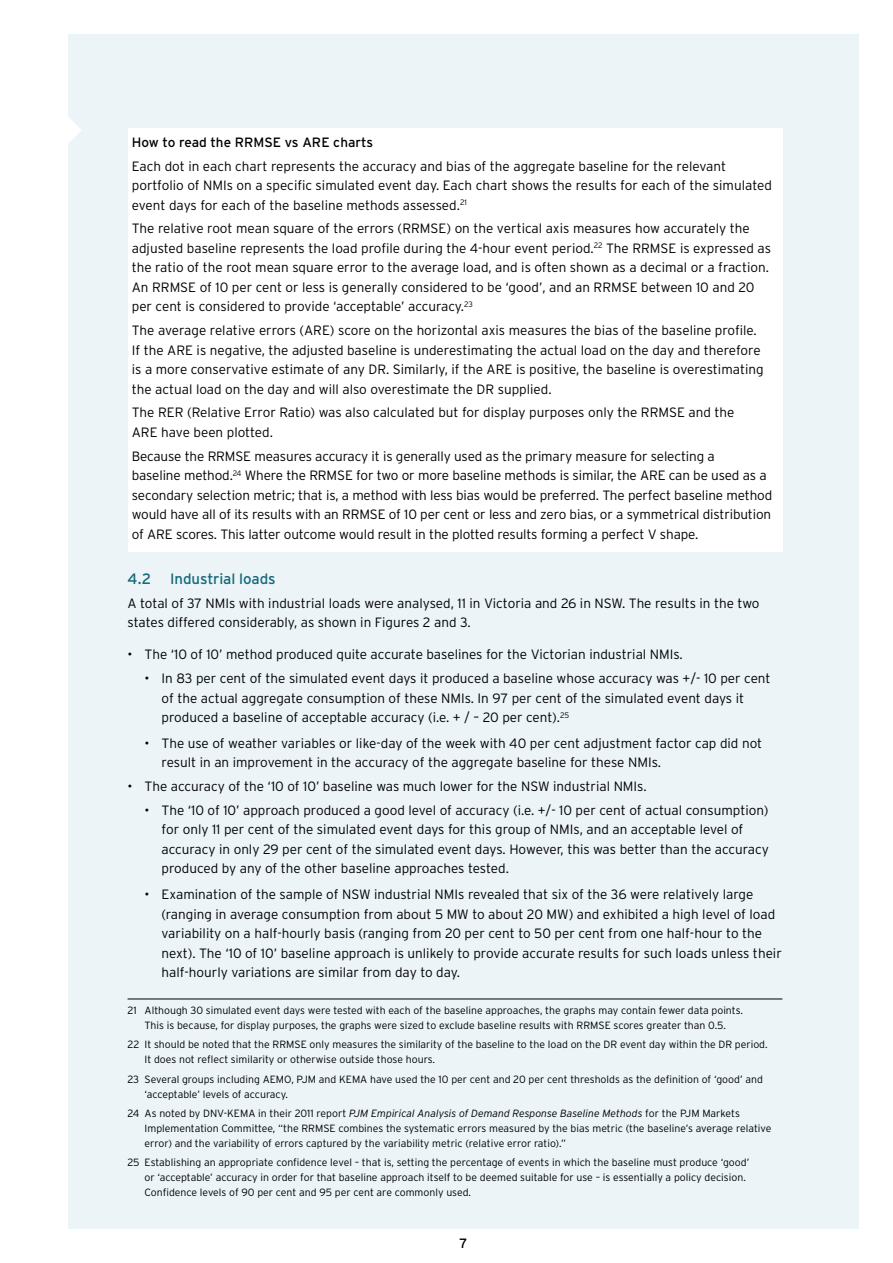
<style>
.page{position:relative;width:893px;height:1263px;background:#fff}
.page>*{position:absolute;margin:0;border:0;box-sizing:border-box;transform-origin:0 0}
.t1{font:15px "Interstate";letter-spacing:-.005em;color:#14697a}
.t2{font:300 13.5px/19.5px "Interstate";color:#000}
.t3{font:13.5px "Interstate";color:#000}
.t4{font:300 10.5px/15px "Interstate";color:#000}
.s1{font-style:italic}
</style>
<div class="page">
<div style="left:68px;top:34px;width:791px;height:1195px;background:#ecf4f8"></div>
<svg style="left:68px;top:117px;width:13px;height:26px"></svg>
<div style="left:128px;top:128px;width:654px;height:423px;background:#fff"></div>
<hr style="left:128px;top:999px;width:654px;height:1px;background:#000">
<p class="t3" style="left:132px;top:135px;width:243px">How to read the RRMSE vs ARE charts</p>
<p class="t2" style="left:132px;top:156px;width:642px">Each dot in each chart represents the accuracy and bias of the aggregate baseline for the relevant portfolio of NMIs on a specific simulated event day. Each chart shows the results for each of the simulated event days for each of the baseline methods assessed.<sup>21</sup></p>
<p class="t2" style="left:132px;top:219px;width:641px">The relative root mean square of the errors (RRMSE) on the vertical axis measures how accurately the adjusted baseline represents the load profile during the 4-hour event period.<sup>22</sup> The RRMSE is expressed as the ratio of the root mean square error to the average load, and is often shown as a decimal or a fraction.<br>An RRMSE of 10 per cent or less is generally considered to be ‘good’, and an RRMSE between 10 and 20 per cent is considered to provide ‘acceptable’ accuracy.<sup>23</sup></p>
<p class="t2" style="left:132px;top:321px;width:633px">The average relative errors (ARE) score on the horizontal axis measures the bias of the baseline profile.<br>If the ARE is negative, the adjusted baseline is underestimating the actual load on the day and therefore is a more conservative estimate of any DR. Similarly, if the ARE is positive, the baseline is overestimating the actual load on the day and will also overestimate the DR supplied.</p>
<p class="t2" style="left:132px;top:403px;width:604px">The RER (Relative Error Ratio) was also calculated but for display purposes only the RRMSE and the<br>ARE have been plotted.</p>
<p class="t2" style="left:132px;top:446px;width:642px">Because the RRMSE measures accuracy it is generally used as the primary measure for selecting a<br>baseline method.<sup>24</sup> Where the RRMSE for two or more baseline methods is similar, the ARE can be used as a secondary selection metric; that is, a method with less bias would be preferred. The perfect baseline method would have all of its results with an RRMSE of 10 per cent or less and zero bias, or a symmetrical distribution of ARE scores. This latter outcome would result in the plotted results forming a perfect V shape.</p>
<p class="t1" style="left:128px;top:570px;width:150px">4.2 Industrial loads</p>
<p class="t2" style="left:128px;top:593px;width:633px">A total of 37 NMIs with industrial loads were analysed, 11 in Victoria and 26 in NSW. The results in the two states differed considerably, as shown in Figures 2 and 3.</p>
<p class="t2" style="left:128px;top:645px;width:557px">• The ‘10 of 10’ method produced quite accurate baselines for the Victorian industrial NMIs.</p>
<p class="t2" style="left:162px;top:668px;width:610px;text-indent:-17px">• In 83 per cent of the simulated event days it produced a baseline whose accuracy was +/- 10 per cent of the actual aggregate consumption of these NMIs. In 97 per cent of the simulated event days it produced a baseline of acceptable accuracy (i.e. + / – 20 per cent).<sup>25</sup></p>
<p class="t2" style="left:162px;top:733px;width:602px;text-indent:-17px">• The use of weather variables or like-day of the week with 40 per cent adjustment factor cap did not result in an improvement in the accuracy of the aggregate baseline for these NMIs.</p>
<p class="t2" style="left:128px;top:776px;width:521px">• The accuracy of the ‘10 of 10’ baseline was much lower for the NSW industrial NMIs.</p>
<p class="t2" style="left:162px;top:800px;width:609px;text-indent:-17px">• The ‘10 of 10’ approach produced a good level of accuracy (i.e. +/- 10 per cent of actual consumption) for only 11 per cent of the simulated event days for this group of NMIs, and an acceptable level of accuracy in only 29 per cent of the simulated event days. However, this was better than the accuracy produced by any of the other baseline approaches tested.</p>
<p class="t2" style="left:162px;top:885px;width:622px;text-indent:-17px">• Examination of the sample of NSW industrial NMIs revealed that six of the 36 were relatively large (ranging in average consumption from about 5 MW to about 20 MW) and exhibited a high level of load variability on a half-hourly basis (ranging from 20 per cent to 50 per cent from one half-hour to the next). The ‘10 of 10’ baseline approach is unlikely to provide accurate results for such loads unless their half-hourly variations are similar from day to day.</p>
<p class="t4" style="left:128px;top:1003px;width:617px;text-align:center">21 Although 30 simulated event days were tested with each of the baseline approaches, the graphs may contain fewer data points.<br>This is because, for display purposes, the graphs were sized to exclude baseline results with RRMSE scores greater than 0.5.</p>
<p class="t4" style="left:145px;top:1037px;width:625px;text-indent:-17px">22 It should be noted that the RRMSE only measures the similarity of the baseline to the load on the DR event day within the DR period.<br>It does not reflect similarity or otherwise outside those hours.</p>
<p class="t4" style="left:145px;top:1071px;width:620px;text-indent:-17px">23 Several groups including AEMO, PJM and KEMA have used the 10 per cent and 20 per cent thresholds as the definition of ‘good’ and ‘acceptable’ levels of accuracy.</p>
<p class="t4" style="left:145px;top:1105px;width:628px;text-indent:-17px">24 As noted by DNV-KEMA in their 2011 report <span class="s1">PJM Empirical Analysis of Demand Response Baseline Methods</span> for the PJM Markets<br>Implementation Committee, “the RRMSE combines the systematic errors measured by the bias metric (the baseline’s average relative error) and the variability of errors captured by the variability metric (relative error ratio).”</p>
<p class="t4" style="left:145px;top:1155px;width:606px;text-indent:-17px">25 Establishing an appropriate confidence level – that is, setting the percentage of events in which the baseline must produce ‘good’ or ‘acceptable’ accuracy in order for that baseline approach itself to be deemed suitable for use – is essentially a policy decision.<br>Confidence levels of 90 per cent and 95 per cent are commonly used.</p>
<p class="t3" style="left:459px;top:1236px;width:10px">7</p>
</div>
